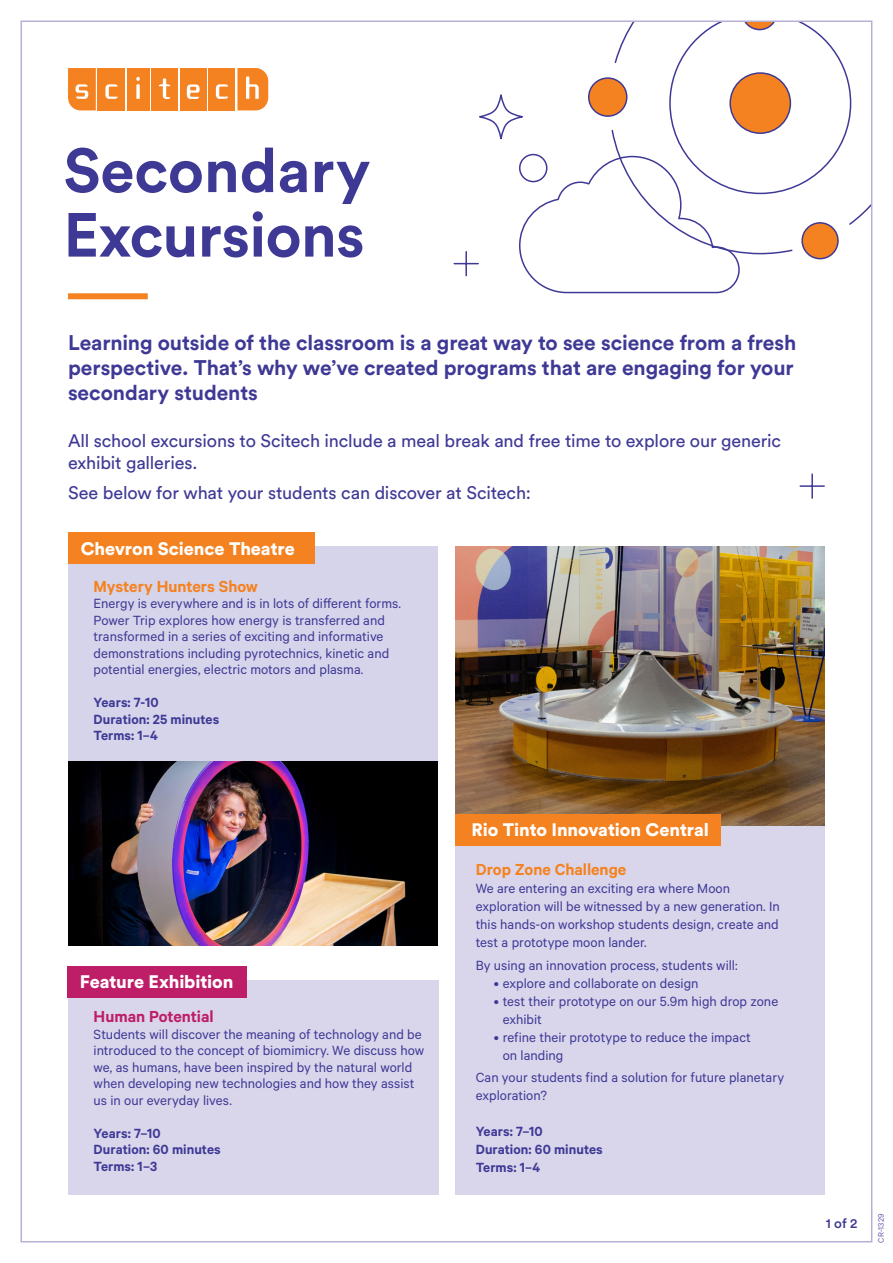
<style>
.page{position:relative;width:893px;height:1263px;background:#fff}
.page>*{position:absolute;margin:0;border:0;box-sizing:border-box;transform-origin:0 0}
.t1{font:700 61.5px/64.5px "Circular Std";letter-spacing:-.005em;color:#3f3996}
.t2{font:700 21px/25.2px "Circular Std";letter-spacing:-.005em;color:#3f3996}
.t3{font:18px/21.6px "Circular Std";letter-spacing:-.01em;color:#3f3996}
.t4{font:900 18px "Circular Std";letter-spacing:-.005em;color:#fff}
.t5{font:600 18px "Calibre";color:#f58220}
.t6{font:600 18px "Calibre";letter-spacing:-.005em;color:#be1e68}
.t7{font:15px/16.5px "Calibre";color:#3f3996}
.t8{font:600 15px/16.5px "Calibre";letter-spacing:.005em;color:#3f3996}
.t9{font:500 13.5px "Circular Std";color:#3f3996}
.t10{font:9px "Calibre";color:#675faa}
</style>
<div class="page">
<img style="left:455px;top:546px;width:370px;height:281px">
<img style="left:68px;top:761px;width:370px;height:184px">
<div style="left:98px;top:68px;width:27px;height:42px;background:#f58220"></div>
<div style="left:127px;top:68px;width:23px;height:42px;background:#f58220"></div>
<div style="left:152px;top:68px;width:26px;height:42px;background:#f58220"></div>
<div style="left:180px;top:68px;width:27px;height:42px;background:#f58220"></div>
<div style="left:209px;top:68px;width:26px;height:42px;background:#f58220"></div>
<svg style="left:68px;top:68px;width:28px;height:42px"></svg>
<svg style="left:105px;top:84px;width:13px;height:15px"></svg>
<svg style="left:136px;top:77px;width:4px;height:22px"></svg>
<svg style="left:159px;top:78px;width:11px;height:21px"></svg>
<svg style="left:237px;top:68px;width:31px;height:42px"></svg>
<svg style="left:216px;top:84px;width:12px;height:15px"></svg>
<svg style="left:187px;top:85px;width:13px;height:14px"></svg>
<div style="left:68px;top:980px;width:370px;height:215px;background:#d9d6eb"></div>
<div style="left:68px;top:966px;width:179px;height:31px;background:#be1e68"></div>
<div style="left:455px;top:827px;width:370px;height:368px;background:#d9d6eb"></div>
<div style="left:455px;top:814px;width:266px;height:31px;background:#f58220"></div>
<div style="left:68px;top:546px;width:370px;height:215px;background:#d6d4ea"></div>
<div style="left:68px;top:532px;width:247px;height:31px;background:#f58220"></div>
<div style="left:68px;top:293px;width:80px;height:6px;background:#f58220"></div>
<svg style="left:611px;top:24px;width:258px;height:231px"></svg>
<div style="left:730px;top:73px;width:60px;height:60px;background:#f58220;border-radius:50%"></div>
<div style="left:729px;top:72px;width:62px;height:62px;border:2px solid #3f3996;border-radius:50%"></div>
<svg style="left:741px;top:24px;width:37px;height:6px"></svg>
<div style="left:802px;top:223px;width:36px;height:36px;background:#f58220;border-radius:50%"></div>
<div style="left:801px;top:222px;width:38px;height:37px;border:2px solid #3f3996;border-radius:50%"></div>
<div style="left:589px;top:78px;width:38px;height:38px;background:#f58220;border-radius:50%"></div>
<div style="left:588px;top:77px;width:39px;height:40px;border:2px solid #3f3996;border-radius:50%"></div>
<svg style="left:519px;top:155px;width:221px;height:139px"></svg>
<svg style="left:454px;top:263px;width:24px;height:1px"></svg>
<hr style="left:465px;top:252px;width:2px;height:24px;background:#3f3996">
<hr style="left:800px;top:485px;width:24px;height:2px;background:#3f3996">
<hr style="left:811px;top:474px;width:2px;height:24px;background:#3f3996">
<div style="left:479px;top:94px;width:44px;height:45px;border:2px solid #3f3996;border-radius:50%"></div>
<div style="left:519px;top:154px;width:28px;height:28px;border:2px solid #3f3996;border-radius:50%"></div>
<h1 class="t1" style="left:64px;top:137px;width:308px">Secondary<br>Excursions</h1>
<h2 class="t2" style="left:68px;top:329px;width:730px">Learning outside of the classroom is a great way to see science from a fresh perspective. That’s why we’ve created programs that are engaging for your secondary students</h2>
<p class="t3" style="left:68px;top:430px;width:715px">All school excursions to Scitech include a meal break and free time to explore our generic exhibit galleries.</p>
<p class="t3" style="left:68px;top:481px;width:464px">See below for what your students can discover at Scitech:</p>
<p class="t4" style="left:81px;top:536px;width:216px">Chevron Science Theatre</p>
<p class="t5" style="left:94px;top:575px;width:166px">Mystery Hunters Show</p>
<p class="t7" style="left:94px;top:595px;width:309px">Energy is everywhere and is in lots of different forms.<br>Power Trip explores how energy is transferred and transformed in a series of exciting and informative demonstrations including pyrotechnics, kinetic and potential energies, electric motors and plasma.</p>
<p class="t8" style="left:94px;top:694px;width:127px">Years: 7-10<br>Duration: 25 minutes<br>Terms: 1–4</p>
<p class="t4" style="left:80px;top:969px;width:155px">Feature Exhibition</p>
<p class="t6" style="left:94px;top:1006px;width:121px">Human Potential</p>
<p class="t7" style="left:94px;top:1025px;width:332px">Students will discover the meaning of technology and be introduced to the concept of biomimicry. We discuss how we, as humans, have been inspired by the natural world when developing new technologies and how they assist us in our everyday lives.</p>
<p class="t8" style="left:94px;top:1124px;width:129px">Years: 7–10<br>Duration: 60 minutes<br>Terms: 1–3</p>
<p class="t4" style="left:472px;top:817px;width:239px">Rio Tinto Innovation Central</p>
<p class="t5" style="left:476px;top:859px;width:152px">Drop Zone Challenge</p>
<p class="t7" style="left:476px;top:879px;width:306px;line-height:18px">We are entering an exciting era where Moon exploration will be witnessed by a new generation. In this hands-on workshop students design, create and test a prototype moon lander.</p>
<p class="t7" style="left:476px;top:956px;width:263px">By using an innovation process, students will:</p>
<p class="t7" style="left:494px;top:974px;width:206px">• explore and collaborate on design</p>
<p class="t7" style="left:503px;top:991px;width:277px;line-height:18px;text-indent:-9px">• test their prototype on our 5.9m high drop zone exhibit</p>
<p class="t7" style="left:503px;top:1027px;width:250px;line-height:18px;text-indent:-9px">• refine their prototype to reduce the impact on landing</p>
<p class="t7" style="left:476px;top:1068px;width:310px;line-height:18px">Can your students find a solution for future planetary exploration?</p>
<p class="t8" style="left:476px;top:1122px;width:129px;line-height:18px">Years: 7–10<br>Duration: 60 minutes<br>Terms: 1–4</p>
<p class="t9" style="left:826px;top:1215px;width:33px">1 of 2</p>
<p class="t10" style="left:876px;top:1242px;width:30px;rotate:-90deg">CR-1329</p>
</div>
